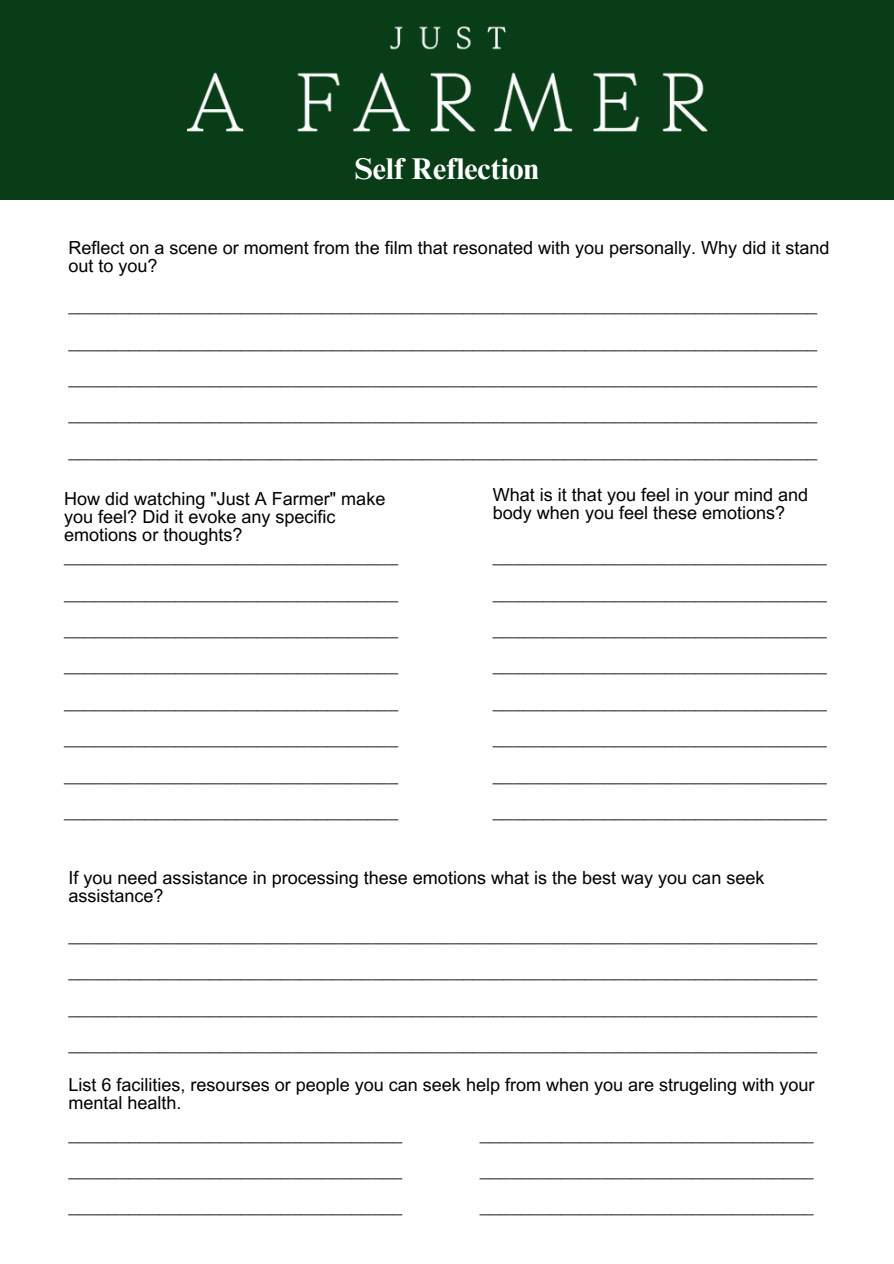
<style>
.page{position:relative;width:894px;height:1264px;background:#fff}
.page>*{position:absolute;margin:0;border:0;box-sizing:border-box;transform-origin:0 0}
.t1{font:700 30px "Times NRMT Pro";color:#fff}
.t2{font:18.15px/36.3px "Arial MT Pro";color:#000;text-align:justify}
.t3{font:18px/18px "Arial MT Pro";color:#000}
</style>
<div class="page">
<div style="left:0;top:0;width:893px;height:199px;background:#093d18"></div>
<img style="left:187px;top:26px;width:521px;height:106px">
<h1 class="t1" style="left:354px;top:158px;width:186px">Self Reflection</h1>
<p class="t3" style="left:68px;top:241px;width:762px">Reflect on a scene or moment from the film that resonated with you personally. Why did it stand out to you?</p>
<p class="t2" style="left:68px;top:290px;width:750px">__________________________________________________________________________ __________________________________________________________________________ __________________________________________________________________________ __________________________________________________________________________ __________________________________________________________________________</p>
<p class="t3" style="left:64px;top:492px;width:322px">How did watching "Just A Farmer" make you feel? Did it evoke any specific emotions or thoughts?</p>
<p class="t2" style="left:64px;top:541px;width:335px">_________________________________ _________________________________ _________________________________ _________________________________ _________________________________ _________________________________ _________________________________ _________________________________</p>
<p class="t3" style="left:492px;top:488px;width:317px">What is it that you feel in your mind and body when you feel these emotions?</p>
<p class="t2" style="left:492px;top:541px;width:335px">_________________________________ _________________________________ _________________________________ _________________________________ _________________________________ _________________________________ _________________________________ _________________________________</p>
<p class="t3" style="left:68px;top:871px;width:697px">If you need assistance in processing these emotions what is the best way you can seek assistance?</p>
<p class="t2" style="left:68px;top:919px;width:750px">__________________________________________________________________________ __________________________________________________________________________ __________________________________________________________________________ __________________________________________________________________________</p>
<p class="t3" style="left:68px;top:1078px;width:747px">List 6 facilities, resourses or people you can seek help from when you are strugeling with your mental health.</p>
<p class="t2" style="left:479px;top:1118px;width:335px">_________________________________ _________________________________ _________________________________</p>
<p class="t2" style="left:68px;top:1118px;width:335px">_________________________________ _________________________________ _________________________________</p>
</div>
